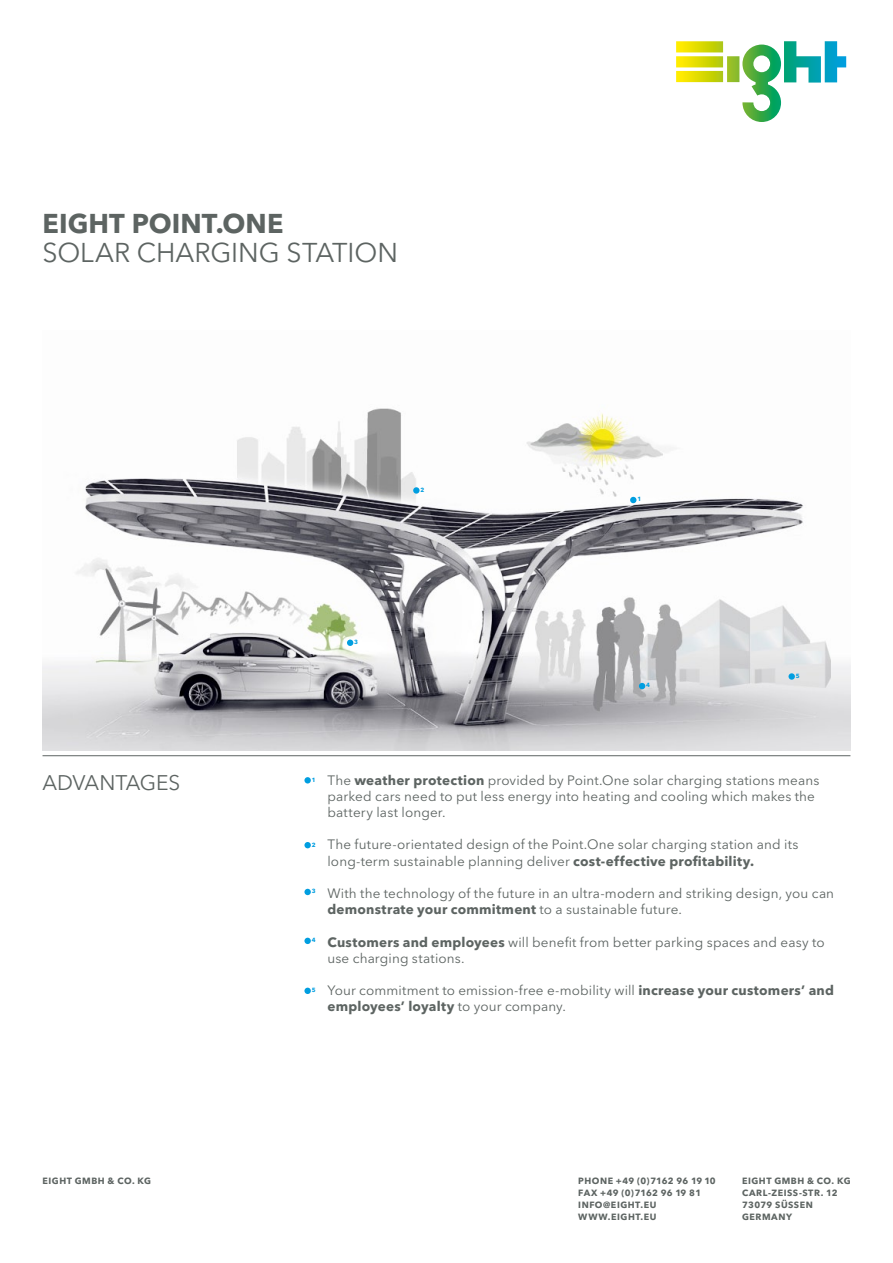
<style>
.page{position:relative;width:893px;height:1263px;background:#fff}
.page>*{position:absolute;margin:0;border:0;box-sizing:border-box;transform-origin:0 0}
.t1{font:27px "Avenir Next LT Pro";letter-spacing:-.005em;color:#5d6462}
.t2{font:700 27px "Avenir Next LT Pro";color:#5d6462}
.t3{font:21px "Avenir Next LT Pro";color:#5d6462}
.t4{font:13.5px/16.2px "Avenir Next LT Pro";letter-spacing:.01em;color:#5d6462}
.t5{font:700 9px/12px "Avenir Next LT Pro";letter-spacing:.055em;color:#5d6462}
.t6{font:700 6px "Avenir Next LT Pro";color:#009ee0}
.s1{font-weight:700}
</style>
<div class="page">
<svg style="left:676px;top:41px;width:170px;height:81px"></svg>
<hr style="left:43px;top:755px;width:807px;height:1px;background:#5d6462">
<img style="left:43px;top:408px;width:807px;height:343px">
<div style="left:304px;top:777px;width:7px;height:6px;background:#009ee0;border-radius:50%"></div>
<div style="left:304px;top:842px;width:7px;height:6px;background:#009ee0;border-radius:50%"></div>
<div style="left:304px;top:889px;width:7px;height:6px;background:#009ee0;border-radius:50%"></div>
<div style="left:304px;top:938px;width:7px;height:6px;background:#009ee0;border-radius:50%"></div>
<div style="left:304px;top:988px;width:7px;height:6px;background:#009ee0;border-radius:50%"></div>
<svg style="left:630px;top:497px;width:6px;height:6px"></svg>
<svg style="left:413px;top:487px;width:7px;height:7px"></svg>
<svg style="left:639px;top:683px;width:6px;height:6px"></svg>
<div style="left:347px;top:639px;width:6px;height:7px;background:#009ee0;border-radius:50%"></div>
<div style="left:788px;top:673px;width:7px;height:7px;background:#009ee0;border-radius:50%"></div>
<h1 class="t2" style="left:43px;top:207px;width:34px">EIGHT</h1>
<h1 class="t2" style="left:132px;top:207px;width:150px">Point.One</h1>
<h1 class="t1" style="left:42px;top:236px;width:357px">So lar charging statio n</h1>
<p class="t6" style="left:354px;top:638px;width:5px">3</p>
<p class="t6" style="left:420px;top:486px;width:5px">2</p>
<p class="t6" style="left:637px;top:496px;width:5px">1</p>
<p class="t6" style="left:646px;top:682px;width:5px">4</p>
<p class="t6" style="left:796px;top:672px;width:5px">5</p>
<h2 class="t3" style="left:43px;top:770px;width:139px">Advantages</h2>
<p class="t5" style="left:43px;top:1175px;width:109px">Eight GmbH &amp; Co. KG</p>
<p class="t6" style="left:312px;top:776px;width:5px">1</p>
<p class="t6" style="left:312px;top:841px;width:5px">2</p>
<p class="t6" style="left:312px;top:887px;width:5px">3</p>
<p class="t6" style="left:312px;top:936px;width:5px">4</p>
<p class="t6" style="left:312px;top:986px;width:5px">5</p>
<p class="t4" style="left:327px;top:772px;width:493px">The <span class="s1">weather protection</span> provided by Point.One solar charging stations means parked cars need to put less energy into heating and cooling which makes the battery last longer.</p>
<p class="t4" style="left:327px;top:836px;width:473px">The future-orientated design of the Point.One solar charging station and its long-term sustainable planning deliver <span class="s1">cost-effective profitability.</span></p>
<p class="t4" style="left:327px;top:885px;width:508px">With the technology of the future in an ultra-modern and striking design, you can <span class="s1">demonstrate your commitment</span> to a sustainable future.</p>
<p class="t4" style="left:327px;top:934px;width:499px"><span class="s1">Customers and employees</span> will benefit from better parking spaces and easy to use charging stations.</p>
<p class="t4" style="left:327px;top:982px;width:508px">Your commitment to emission-free e-mobility will <span class="s1">increase your customers’ and employees’ loyalty</span> to your company.</p>
<p class="t5" style="left:578px;top:1175px;width:139px">Phone +49 (0)7162 96 19 10 fax +49 (0)7162 96 19 81<br>Info@Eight.eu www.eight.eu</p>
<p class="t5" style="left:742px;top:1175px;width:109px">Eight GmbH &amp; Co. KG<br>Carl-Zeiss-Str. 12<br>73079 SüSSe</p>
<p class="t5" style="left:806px;top:1199px;width:9px">n</p>
<p class="t5" style="left:742px;top:1211px;width:52px">Ge rmany</p>
</div>
